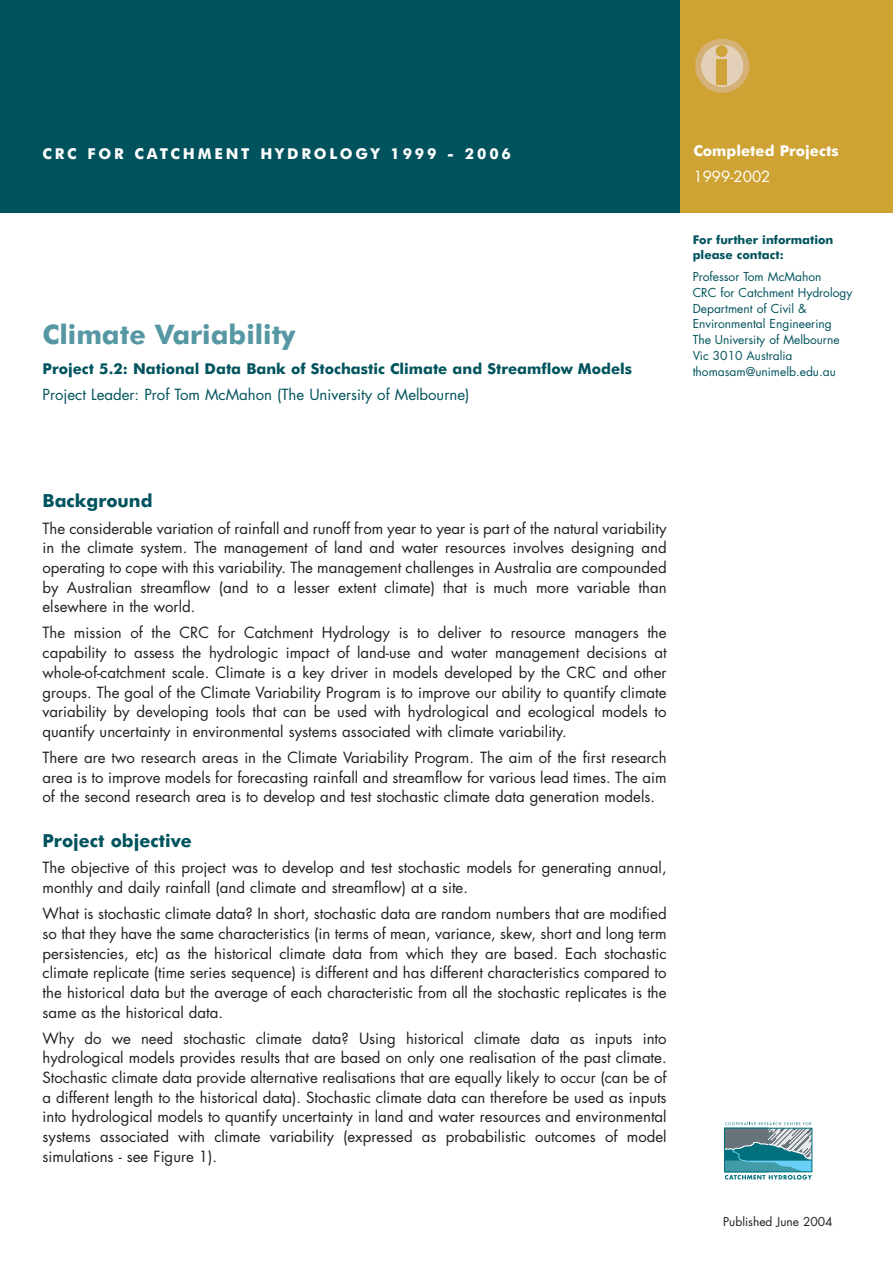
<style>
.page{position:relative;width:893px;height:1263px;background:#fff}
.page>*{position:absolute;margin:0;border:0;box-sizing:border-box;transform-origin:0 0}
.t1{font:700 27px "Futura BT";color:#5597a2}
.t2{font:700 18px "Futura BT";color:#00535d}
.t3{font:15px/19.6px "Futura";color:#231f20;text-align:justify}
.t4{font:700 15px "Futura BT";color:#00535d}
.t5{font:15px "Futura";color:#00535d}
.t6{font:700 15px "Futura BT";letter-spacing:.185em;color:#fff}
.t7{font:700 15px "Futura BT";color:#fff}
.t8{font:15px "Futura";color:#fff}
.t9{font:12px/15.8px "Futura";color:#00535d}
.t10{font:700 12px/15.3px "Futura BT";color:#00535d}
.t11{font:12px "Futura";color:#231f20}
</style>
<div class="page">
<div style="left:0;top:0;width:892px;height:213px;background:#00535d"></div>
<div style="left:680px;top:0;width:212px;height:213px;background:#cea334"></div>
<svg style="left:695px;top:39px;width:54px;height:54px"></svg>
<div style="left:716px;top:59px;width:11px;height:26px;background:#cea339"></div>
<div style="left:715px;top:45px;width:12px;height:12px;background:#cea339;border-radius:50%"></div>
<svg style="left:724px;top:1122px;width:88px;height:58px"></svg>
<div style="left:724px;top:1128px;width:88px;height:44px;border:1px solid #00707c"></div>
<p class="t6" style="left:43px;top:148px;width:470px">CRC FOR CATCHMENT HYDROLOGY 1999 - 2006</p>
<h1 class="t1" style="left:43px;top:325px;width:254px">Climate Variability</h1>
<p class="t4" style="left:43px;top:363px;width:591px">Project 5.2: National Data Bank of Stochastic Climate and Streamflow Models</p>
<p class="t5" style="left:43px;top:387px;width:428px">Project Leader: Prof Tom McMahon (The University of Melbourne)</p>
<p class="t7" style="left:693px;top:145px;width:147px">Completed Projects</p>
<p class="t8" style="left:693px;top:169px;width:79px">1999-2002</p>
<p class="t10" style="left:692px;top:233px;width:142px">For further information please contact:</p>
<p class="t9" style="left:692px;top:270px;width:161px">Professor Tom McMahon<br>CRC for Catchment Hydrology<br>Department of Civil &amp;<br>Environmental Engineering<br>The University of Melbourne<br>Vic 3010 Australia thomasam@unimelb.edu.au</p>
<p class="t2" style="left:43px;top:494px;width:112px">Background</p>
<p class="t3" style="left:43px;top:520px;width:625px">The considerable variation of rainfall and runoff from year to year is part of the natural variability in the climate system. The management of land and water resources involves designing and operating to cope with this variability. The management challenges in Australia are compounded by Australian streamflow (and to a lesser extent climate) that is much more variable than elsewhere in the world.</p>
<p class="t3" style="left:43px;top:624px;width:625px">The mission of the CRC for Catchment Hydrology is to deliver to resource managers the capability to assess the hydrologic impact of land-use and water management decisions at whole-of-catchment scale. Climate is a key driver in models developed by the CRC and other groups. The goal of the Climate Variability Program is to improve our ability to quantify climate variability by developing tools that can be used with hydrological and ecological models to quantify uncertainty in environmental systems associated with climate variability.</p>
<p class="t3" style="left:43px;top:749px;width:625px">There are two research areas in the Climate Variability Program. The aim of the first research area is to improve models for forecasting rainfall and streamflow for various lead times. The aim of the second research area is to develop and test stochastic climate data generation models.</p>
<p class="t2" style="left:43px;top:834px;width:151px">Project objective</p>
<p class="t3" style="left:43px;top:859px;width:625px">The objective of this project was to develop and test stochastic models for generating annual, monthly and daily rainfall (and climate and streamflow) at a site.</p>
<p class="t3" style="left:43px;top:905px;width:625px">What is stochastic climate data? In short, stochastic data are random numbers that are modified so that they have the same characteristics (in terms of mean, variance, skew, short and long term persistencies, etc) as the historical climate data from which they are based. Each stochastic climate replicate (time series sequence) is different and has different characteristics compared to the historical data but the average of each characteristic from all the stochastic replicates is the same as the historical data.</p>
<p class="t3" style="left:43px;top:1030px;width:625px">Why do we need stochastic climate data? Using historical climate data as inputs into hydrological models provides results that are based on only one realisation of the past climate.<br>Stochastic climate data provide alternative realisations that are equally likely to occur (can be of a different length to the historical data). Stochastic climate data can therefore be used as inputs into hydrological models to quantify uncertainty in land and water resources and environmental systems associated with climate variability (expressed as probabilistic outcomes of model simulations - see Figure 1).</p>
<p class="t11" style="left:723px;top:1216px;width:111px">Published June 2004</p>
</div>
